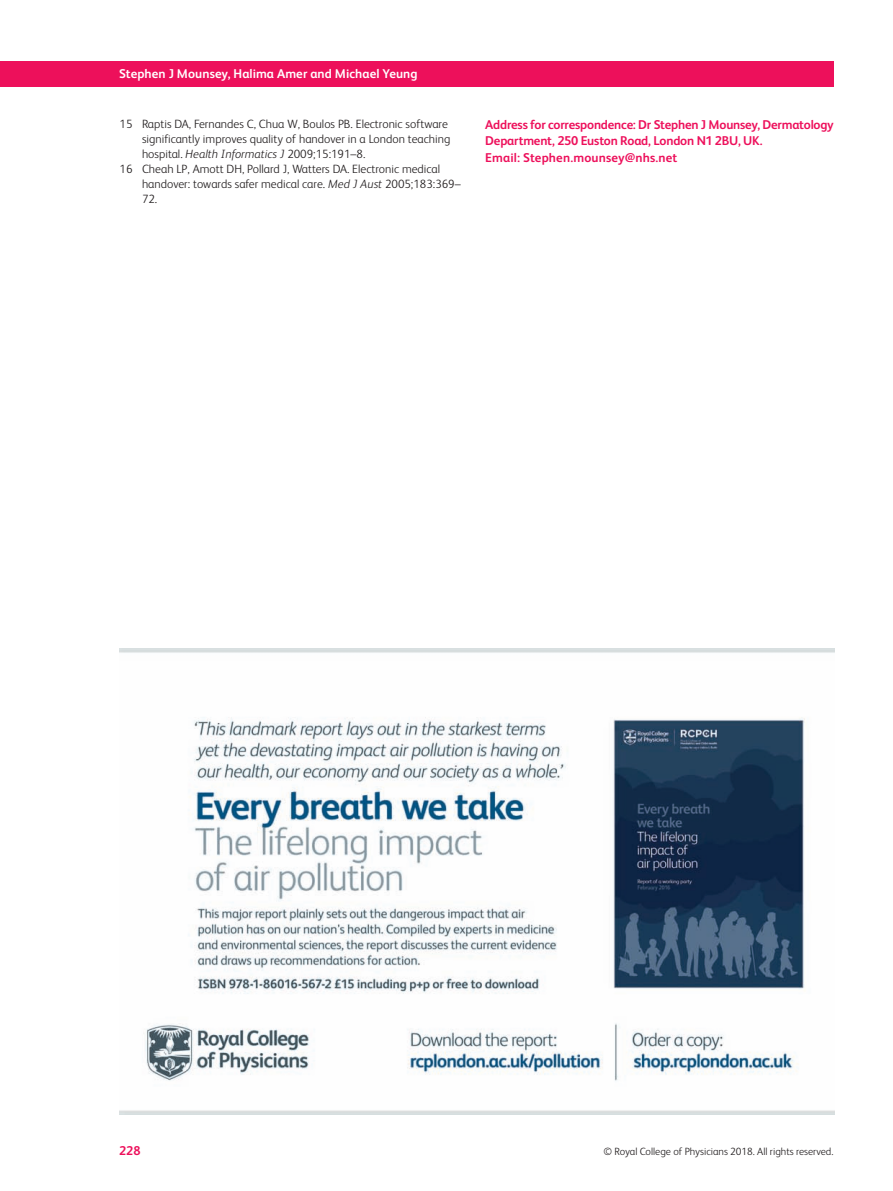
<style>
.page{position:relative;width:893px;height:1191px;background:#fff}
.page>*{position:absolute;margin:0;border:0;box-sizing:border-box;transform-origin:0 0}
.t1{font:700 12.75px/16.5px "FS Albert";letter-spacing:-.015em;color:#ed105b}
.t2{font:700 12.75px "FS Albert";letter-spacing:.005em;color:#fff}
.t3{font:300 12px "FS Albert";color:#231f20}
.t4{font:300 10.5px "FS Albert";color:#231f20}
.s1{font-style:italic}
</style>
<div class="page">
<div style="left:0;top:62px;width:833px;height:25px;background:#ed105b"></div>
<img style="left:119px;top:648px;width:715px;height:466px">
<p class="t2" style="left:119px;top:68px;width:300px">Stephen J Mounsey, Halima Amer and Michael Yeung</p>
<p class="t3" style="left:120px;top:120px;width:330px">15 Raptis DA , Fernandes C , Chua W , Boulos PB . Electronic software</p>
<p class="t3" style="left:142px;top:135px;width:310px">significantly improves quality of handover in a London teaching</p>
<p class="t3" style="left:142px;top:150px;width:225px">hospital . <span class="s1">Health Informatics J</span> 2009 ; 15 : 191 – 8 .</p>
<p class="t3" style="left:120px;top:165px;width:322px">16 Cheah LP , Amott DH , Pollard J , Watters DA . Electronic medical</p>
<p class="t3" style="left:142px;top:180px;width:320px">handover: towards safer medical care . <span class="s1">Med J Aust</span> 2005 ; 183 : 369 –</p>
<p class="t3" style="left:142px;top:195px;width:17px">72 .</p>
<p class="t1" style="left:485px;top:117px;width:350px">Address for correspondence: Dr Stephen J Mounsey, Dermatology<br>Department, 250 Euston Road, London N1 2BU, UK.<br>Email: Stephen.mounsey@nhs.net</p>
<p class="t1" style="left:119px;top:1143px;width:23px">228</p>
<p class="t4" style="left:604px;top:1147px;width:231px">© Royal College of Physicians 2018. All rights reserved.</p>
</div>
